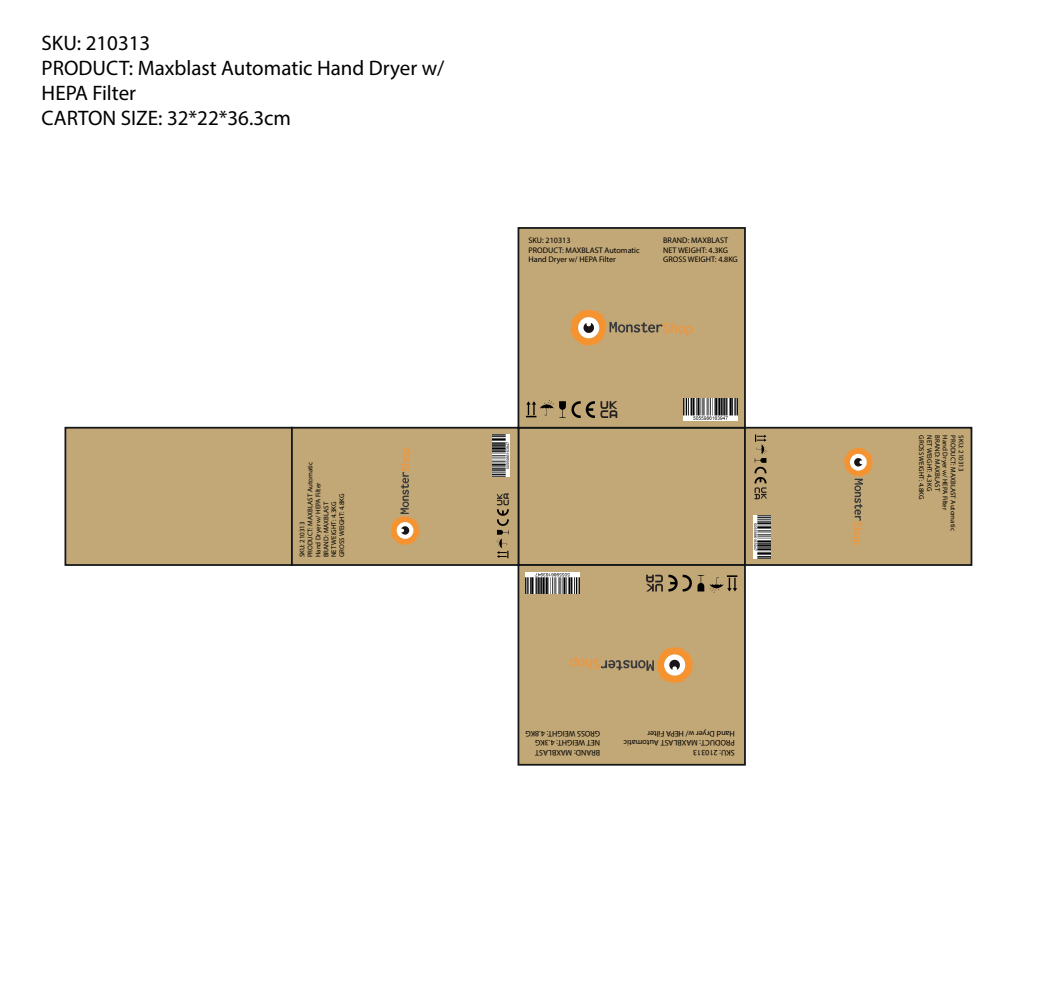
<style>
.page{position:relative;width:1042px;height:1000px;background:#fff}
.page>*{position:absolute;margin:0;border:0;box-sizing:border-box;transform-origin:0 0}
.t1{font:21px/25.2px "Myriad Pro";color:#000001}
.t2{font:14.88px "Source Sans Pro";letter-spacing:-.025em;color:#f69331}
.t3{font:11.72px "Source Sans Pro";letter-spacing:-.025em;color:#f69331}
.t4{font:8.05px/9.3px "Myriad Pro";color:#000001}
.t5{font:7px/7.9px "Myriad Pro";color:#000001}
</style>
<div class="page">
<div style="left:517px;top:427px;width:229px;height:139px;background:#c3a877;border:2px solid #111516"></div>
<div style="left:517px;top:227px;width:229px;height:201px;background:#c3a877;border:2px solid #111516"></div>
<svg style="left:570px;top:309px;width:93px;height:37px"></svg>
<img style="left:683px;top:399px;width:54px;height:21px">
<div style="left:744px;top:427px;width:228px;height:139px;background:#c3a877;border:2px solid #111516"></div>
<svg style="left:844px;top:447px;width:29px;height:74px"></svg>
<img style="left:753px;top:516px;width:18px;height:42px">
<div style="left:65px;top:427px;width:228px;height:139px;background:#c3a877;border:2px solid #111516"></div>
<svg style="left:526px;top:400px;width:91px;height:18px"></svg>
<svg style="left:754px;top:434px;width:13px;height:65px"></svg>
<div style="left:291px;top:427px;width:228px;height:139px;background:#c3a877;border:2px solid #111516"></div>
<svg style="left:390px;top:472px;width:30px;height:73px"></svg>
<img style="left:492px;top:434px;width:18px;height:43px">
<svg style="left:496px;top:493px;width:13px;height:65px"></svg>
<div style="left:517px;top:564px;width:229px;height:201px;background:#c3a877;border:2px solid #111516"></div>
<svg style="left:601px;top:646px;width:93px;height:37px"></svg>
<img style="left:526px;top:572px;width:54px;height:22px">
<svg style="left:646px;top:574px;width:91px;height:19px"></svg>
<h1 class="t1" style="left:42px;top:30px;width:404px">SKU: 210313<br>PRODUCT: Maxblast Automatic Hand Dryer w/<br>HEPA Filter<br>CARTON SIZE: 32*22*36.3cm</h1>
<p class="t5" style="left:298px;top:557px;width:97px;rotate:-90deg">SKU: 210313<br>PRODUCT: MAXBLAST Automatic<br>Hand Dryer w/ HEPA Filter<br>BRAND: MAXBLAST<br>NET WEIGHT: 4.3KG<br>GROSS WEIGHT: 4.8KG</p>
<h3 class="t3" style="left:398px;top:472px;width:26px;rotate:-90deg">Shop</h3>
<p class="t4" style="left:528px;top:236px;width:113px">SKU: 210313<br>PRODUCT: MAXBLAST Automatic<br>Hand Dryer w/ HEPA Filter</p>
<p class="t4" style="left:663px;top:236px;width:76px">BRAND: MAXBLAST<br>NET WEIGHT: 4.3KG<br>GROSS WEIGHT: 4.8KG</p>
<h2 class="t2" style="left:662px;top:318px;width:33px">Shop</h2>
<h2 class="t2" style="left:601px;top:674px;width:33px;rotate:-180deg">Shop</h2>
<p class="t4" style="left:600px;top:757px;width:76px;rotate:-180deg">BRAND: MAXBLAST<br>NET WEIGHT: 4.3KG<br>GROSS WEIGHT: 4.8KG</p>
<p class="t4" style="left:735px;top:757px;width:113px;rotate:-180deg">SKU: 210313<br>PRODUCT: MAXBLAST Automatic<br>Hand Dryer w/ HEPA Filter</p>
<h3 class="t3" style="left:865px;top:521px;width:26px;rotate:90deg">Shop</h3>
<p class="t5" style="left:925px;top:435px;width:65px;rotate:90deg">GROSS WEIGHT: 4.8KG</p>
<p class="t5" style="left:933px;top:435px;width:57px;rotate:90deg">NET WEIGHT: 4.3KG</p>
<p class="t5" style="left:941px;top:435px;width:57px;rotate:90deg">BRAND: MAXBLAST</p>
<p class="t5" style="left:949px;top:435px;width:76px;rotate:90deg">Hand Dryer w/ HEPA Filter</p>
<p class="t5" style="left:957px;top:435px;width:97px;rotate:90deg">PRODUCT: MAXBLAST Automatic</p>
<p class="t5" style="left:965px;top:435px;width:37px;rotate:90deg">SKU: 210313</p>
</div>
